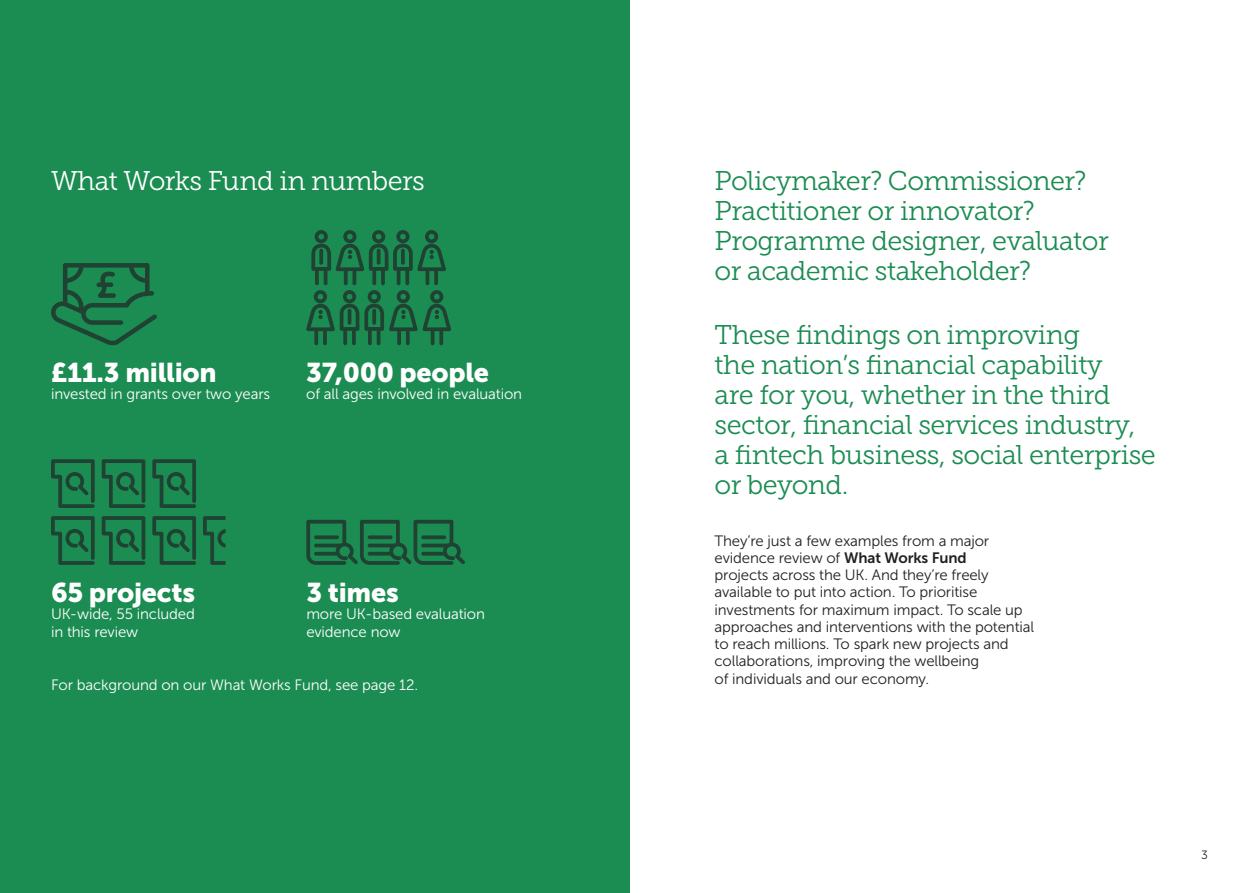
<style>
.page{position:relative;width:1259px;height:893px;background:#fff}
.page>*{position:absolute;margin:0;border:0;box-sizing:border-box;transform-origin:0 0}
.t1{font:27px/30px "Museo Slab 300";letter-spacing:-.02em;color:#1b8c52}
.t2{font:27px "Museo Sans 900";letter-spacing:-.01em;color:#fff}
.Title_white{font:27px "Museo Slab 300";letter-spacing:-.02em;color:#fff}
.t3{font:15px/17.2px "Museo Sans 300";letter-spacing:-.01em;color:#231f20}
.t4{font:15px/17.2px "Museo Sans 300";letter-spacing:-.01em;color:#fff}
.t5{font:12px "Museo Sans 300";color:#231f20}
.s1{font-family:"Museo Sans 700"}
</style>
<div class="page">
<div style="left:0;top:0;width:629px;height:893px;background:#1b8c52"></div>
<svg style="left:51px;top:263px;width:106px;height:82px"></svg>
<svg style="left:306px;top:230px;width:145px;height:115px"></svg>
<svg style="left:51px;top:459px;width:44px;height:49px"></svg>
<svg style="left:102px;top:459px;width:43px;height:49px"></svg>
<svg style="left:152px;top:459px;width:44px;height:49px"></svg>
<svg style="left:51px;top:516px;width:44px;height:49px"></svg>
<svg style="left:102px;top:516px;width:43px;height:49px"></svg>
<svg style="left:152px;top:516px;width:44px;height:49px"></svg>
<svg style="left:203px;top:516px;width:23px;height:49px"></svg>
<svg style="left:306px;top:520px;width:159px;height:45px"></svg>
<p class="Title_white" style="left:51px;top:166px;width:375px">What Works Fund in numbers</p>
<p class="t1" style="left:714px;top:166px;width:396px">Policymaker? Commissioner?<br>Practitioner or innovator?<br>Programme designer, evaluator or academic stakeholder?</p>
<p class="t2" style="left:51px;top:357px;width:167px">£11.3 million</p>
<p class="t4" style="left:51px;top:386px;width:221px">invested in grants over two years</p>
<p class="t2" style="left:306px;top:357px;width:184px">37,000 people</p>
<p class="t4" style="left:306px;top:386px;width:217px">of all ages involved in evaluation</p>
<p class="t2" style="left:51px;top:577px;width:146px">65 projects</p>
<p class="t4" style="left:51px;top:606px;width:145px">UK-wide, 55 included in this review</p>
<p class="t2" style="left:306px;top:577px;width:94px">3 times</p>
<p class="t4" style="left:306px;top:606px;width:180px">more UK-based evaluation evidence now</p>
<p class="t4" style="left:51px;top:677px;width:368px">For background on our What Works Fund, see page 12.</p>
<p class="t1" style="left:714px;top:320px;width:443px">These findings on improving<br>the nation’s financial capability<br>are for you, whether in the third sector, financial services industry, a fintech business, social enterprise or beyond.</p>
<p class="t3" style="left:714px;top:532px;width:321px">They’re just a few examples from a major evidence review of <span class="s1">What Works Fund<br></span>projects across the UK. And they’re freely available to put into action. To prioritise investments for maximum impact. To scale up approaches and interventions with the potential to reach millions. To spark new projects and collaborations, improving the wellbeing<br>of individuals and our economy.</p>
<p class="t5" style="left:1201px;top:849px;width:8px">3</p>
</div>
